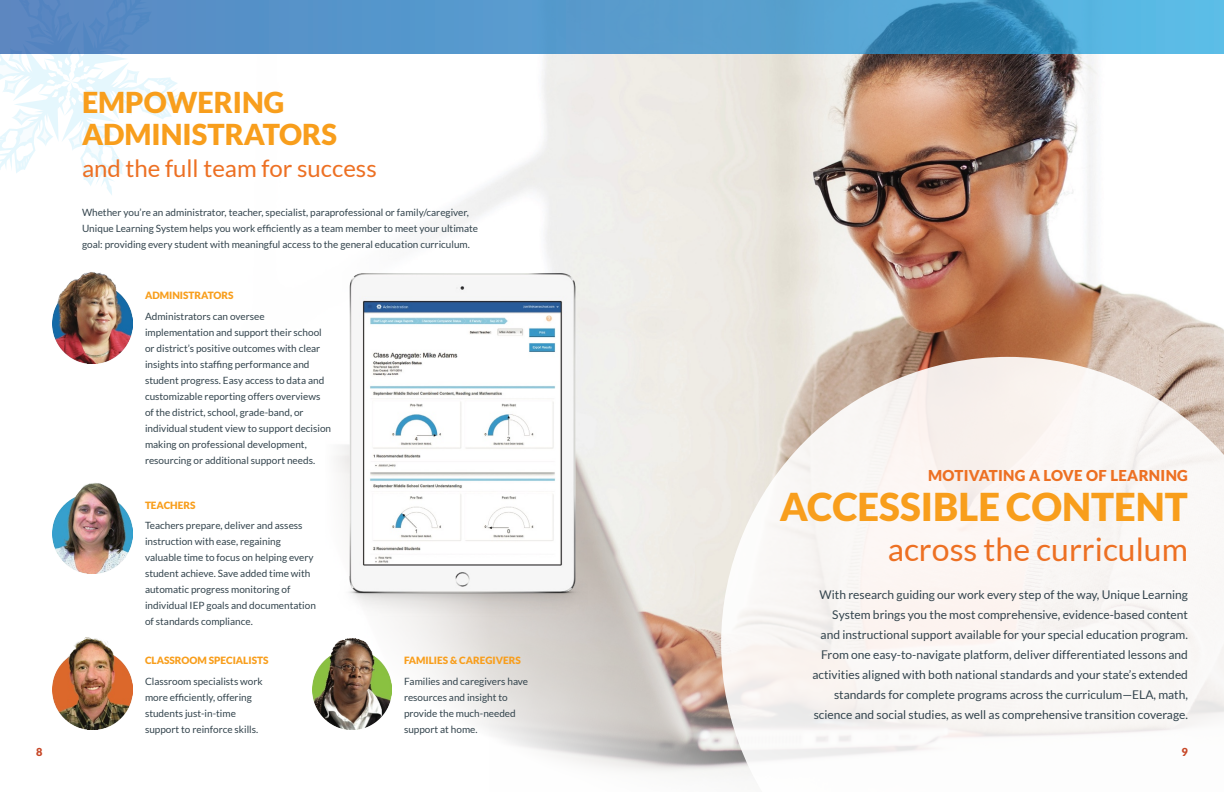
<style>
.page{position:relative;width:1224px;height:792px;background:#fff}
.page>*{position:absolute;margin:0;border:0;box-sizing:border-box;transform-origin:0 0}
.t1{font:900 38.4px "Lato";color:#f89e1c}
.t2{font:32px "Lato";color:#ed7023}
.t3{font:900 28.8px/32px "Lato";color:#f89e1c}
.t4{font:24px "Lato";color:#ed7023}
.H1_eyebrow{font:900 15px "Lato";letter-spacing:.02em;color:#ed7023}
.body_copy_large{font:12px/20px "Lato";color:#33444d;text-align:right}
.t5{font:900 11px "Lato";color:#c74727}
.h4___p{font:10px/16px "Lato";color:#33444d}
.body_copy{font:10px/16px "Lato";color:#33444d}
.t6{font:900 10px "Lato";color:#f89e1c}
</style>
<div class="page">
<img style="left:344px;top:54px;width:880px;height:721px">
<svg style="left:721px;top:357px;width:503px;height:419px;fill:#f9f6f4"></svg>
<svg style="left:191px;top:0;width:1033px;height:54px;background:#509acb"></svg>
<svg style="left:0;top:0;width:191px;height:195px"></svg>
<img style="left:53px;top:483px;width:80px;height:90px">
<img style="left:53px;top:272px;width:80px;height:92px">
<img style="left:312px;top:636px;width:80px;height:93px">
<img style="left:53px;top:637px;width:80px;height:92px">
<img style="left:336px;top:273px;width:253px;height:343px">
<h2 class="t3" style="left:82px;top:86px;width:256px">EMPOWERING<br>ADMINISTRATORS</h2>
<h2 class="t4" style="left:82px;top:155px;width:296px">and the full team for success</h2>
<p class="body_copy" style="left:82px;top:204px;width:398px">Whether you’re an administrator, teacher, specialist, paraprofessional or family/caregiver,<br>Unique Learning System helps you work efficiently as a team member to meet your ultimate goal: providing every student with meaningful access to the general education curriculum.</p>
<h4 class="t6" style="left:145px;top:289px;width:90px">ADMINISTRATORS</h4>
<p class="h4___p" style="left:145px;top:308px;width:188px">Administrators can oversee implementation and support their school or district’s positive outcomes with clear insights into staffing performance and student progress. Easy access to data and customizable reporting offers overviews of the district, school, grade-band, or individual student view to support decision making on professional development, resourcing or additional support needs.</p>
<h4 class="t6" style="left:145px;top:499px;width:52px">TEACHERS</h4>
<p class="h4___p" style="left:145px;top:517px;width:172px">Teachers prepare, deliver and assess instruction with ease, regaining valuable time to focus on helping every student achieve. Save added time with automatic progress monitoring of individual IEP goals and documentation of standards compliance.</p>
<h4 class="t6" style="left:145px;top:655px;width:125px">CLASSROOM SPECIALISTS</h4>
<p class="h4___p" style="left:145px;top:673px;width:119px">Classroom specialists work more efficiently, offering students just-in-time support to reinforce skills.</p>
<h4 class="t6" style="left:404px;top:655px;width:118px">FAMILIES &amp; CAREGIVERS</h4>
<p class="h4___p" style="left:404px;top:673px;width:126px">Families and caregivers have resources and insight to provide the much-needed support at home.</p>
<p class="H1_eyebrow" style="left:928px;top:467px;width:261px">MOTIVATING A LOVE OF LEARNING</p>
<h1 class="t1" style="left:780px;top:485px;width:410px">ACCESSIBLE CONTENT</h1>
<h1 class="t2" style="left:888px;top:532px;width:302px">across the curriculum</h1>
<p class="body_copy_large" style="left:812px;top:585px;width:377px">With research guiding our work every step of the way, Unique Learning System brings you the most comprehensive, evidence-based content and instructional support available for your special education program.<br>From one easy-to-navigate platform, deliver differentiated lessons and activities aligned with both national standards and your state’s extended standards for complete programs across the curriculum—ELA, math, science and social studies, as well as comprehensive transition coverage.</p>
<p class="t5" style="left:36px;top:746px;width:8px">8</p>
<p class="t5" style="left:1182px;top:746px;width:8px">9</p>
</div>
